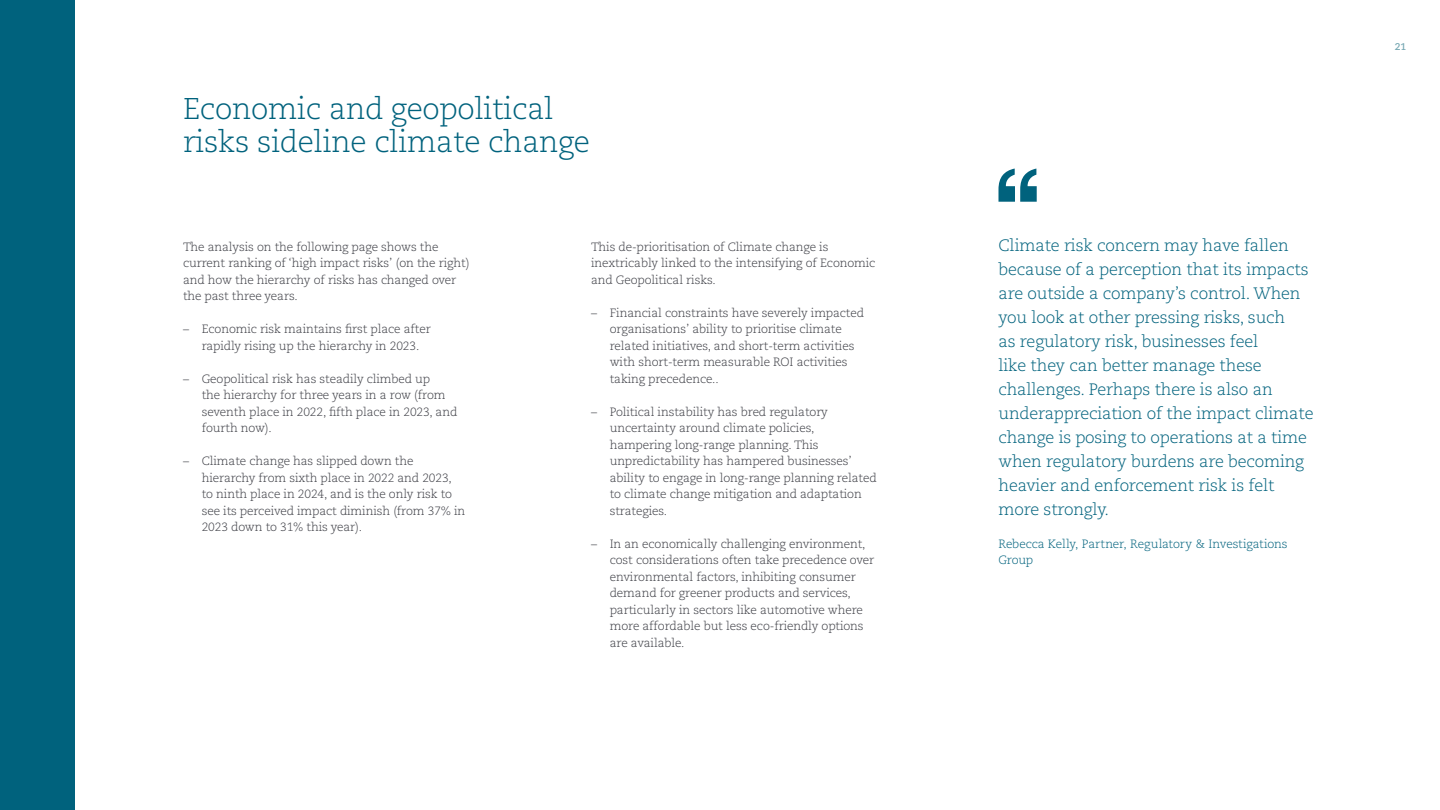
<style>
.page{position:relative;width:1440px;height:810px;background:#fff}
.page>*{position:absolute;margin:0;border:0;box-sizing:border-box;transform-origin:0 0}
.t1{font:300 30px/33px "Caecilia LT Pro 45";letter-spacing:-.01em;color:#00627d}
.t2{font:300 16.5px/24px "Caecilia LT Pro 45";letter-spacing:-.01em;color:#00627d}
.t3{font:300 12px/16.5px "Caecilia LT Pro 45";letter-spacing:-.01em;color:#3b3c43}
.t4{font:300 12px/16.5px "Caecilia LT Pro 45";letter-spacing:-.015em;color:#00627d}
.t5{font:700 9.75px "Caecilia LT Pro 75";color:#77a8b3}
</style>
<div class="page">
<div style="left:0;top:0;width:75px;height:810px;background:#00627d"></div>
<svg style="left:999px;top:169px;width:38px;height:33px"></svg>
<h1 class="t1" style="left:183px;top:91px;width:408px">Economic and geopolitical risks sideline climate change</h1>
<p class="t3" style="left:183px;top:238px;width:288px">The analysis on the following page shows the current ranking of ‘high impact risks’ (on the right) and how the hierarchy of risks has changed over the past three years.</p>
<p class="t3" style="left:202px;top:320px;width:231px;text-indent:-19px">– Economic risk maintains first place after rapidly rising up the hierarchy in 2023.</p>
<p class="t3" style="left:202px;top:370px;width:257px;text-indent:-19px">– Geopolitical risk has steadily climbed up<br>the hierarchy for three years in a row (from seventh place in 2022, fifth place in 2023, and fourth now).</p>
<p class="t3" style="left:202px;top:452px;width:265px;text-indent:-19px">– Climate change has slipped down the hierarchy from sixth place in 2022 and 2023, to ninth place in 2024, and is the only risk to see its perceived impact diminish (from 37% in 2023 down to 31% this year).</p>
<p class="t3" style="left:591px;top:238px;width:286px">This de-prioritisation of Climate change is inextricably linked to the intensifying of Economic and Geopolitical risks.</p>
<p class="t3" style="left:610px;top:304px;width:256px;text-indent:-19px">– Financial constraints have severely impacted organisations’ ability to prioritise climate related initiatives, and short-term activities with short-term measurable ROI activities taking precedence..</p>
<p class="t3" style="left:610px;top:403px;width:269px;text-indent:-19px">– Political instability has bred regulatory uncertainty around climate policies, hampering long-range planning. This unpredictability has hampered businesses’ ability to engage in long-range planning related to climate change mitigation and adaptation strategies.</p>
<p class="t3" style="left:610px;top:535px;width:266px;text-indent:-19px">– In an economically challenging environment, cost considerations often take precedence over environmental factors, inhibiting consumer demand for greener products and services, particularly in sectors like automotive where more affordable but less eco-friendly options are available.</p>
<p class="t2" style="left:999px;top:233px;width:317px">Climate risk concern may have fallen because of a perception that its impacts are outside a company’s control. When you look at other pressing risks, such<br>as regulatory risk, businesses feel<br>like they can better manage these challenges. Perhaps there is also an underappreciation of the impact climate change is posing to operations at a time when regulatory burdens are becoming heavier and enforcement risk is felt more strongly.</p>
<p class="t4" style="left:999px;top:535px;width:291px">Rebecca Kelly, Partner, Regulatory &amp; Investigations<br>Group</p>
<p class="t5" style="left:1395px;top:39px;width:13px">21</p>
</div>
